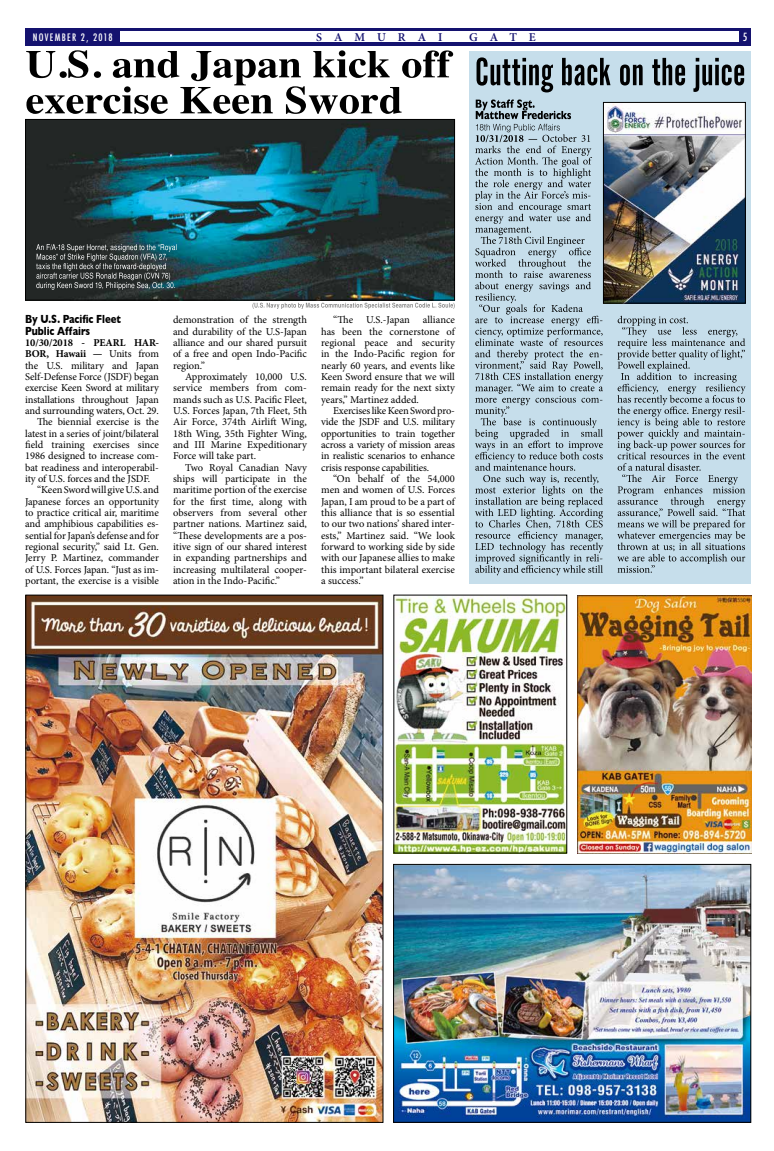
<style>
.page{position:relative;width:774px;height:1151px;background:#fff}
.page>*{position:absolute;margin:0;border:0;box-sizing:border-box;transform-origin:0 0}
.t1{font:700 12px/11.3px "Gill Sans";letter-spacing:-.005em;color:#000;scale:.8 1}
.t2{font:600 12px "Minion Pro";letter-spacing:1em;color:#14126f}
.t3{font:500 condensed 11px "Futura";color:#fff}
.t4{font:10.5px/11.3px "Minion Pro";letter-spacing:-.005em;color:#000;text-align:justify}
.t5{font:700 10.5px "Minion Pro";letter-spacing:-.01em;color:#000}
.t6{font:500 condensed 10px "Futura";letter-spacing:.13em;color:#fff}
.s1{font-weight:400}
</style>
<div class="page">
<div style="left:469px;top:51px;width:282px;height:533px;background:#c6deeb"></div>
<div style="left:26px;top:28px;width:725px;height:17px;background:#14126f"></div>
<div style="left:120px;top:32px;width:618px;height:10px;background:#fff"></div>
<img style="left:28px;top:597px;width:353px;height:524px">
<img style="left:395px;top:866px;width:354px;height:255px">
<div style="left:393px;top:864px;width:358px;height:259px;border:1px solid #000"></div>
<svg style="left:26px;top:50px;width:427px;height:64px"></svg>
<svg style="left:476px;top:57px;width:268px;height:35px"></svg>
<svg style="left:617px;top:316px;width:128px;height:257px"></svg>
<svg style="left:475px;top:99px;width:128px;height:476px"></svg>
<svg style="left:252px;top:303px;width:203px;height:6px"></svg>
<img style="left:27px;top:121px;width:426px;height:177px">
<div style="left:25px;top:119px;width:430px;height:181px;border:1px solid #000"></div>
<svg style="left:36px;top:244px;width:140px;height:46px;background:#495253"></svg>
<img style="left:578px;top:595px;width:173px;height:258px">
<img style="left:605px;top:104px;width:139px;height:197px">
<div style="left:603px;top:102px;width:143px;height:201px;border:1px solid #000"></div>
<img style="left:396px;top:597px;width:169px;height:254px">
<p class="t6" style="left:33px;top:31px;width:81px">NOVEMBER 2, 2018</p>
<p class="t2" style="left:316px;top:30px;width:128px">SAMURAI</p>
<p class="t2" style="left:469px;top:30px;width:68px">GATE</p>
<p class="t3" style="left:743px;top:30px;width:6px">5</p>
<p class="t1" style="left:25px;top:313px;width:121px">By U.S. Pacific Fleet<br>Public Affairs</p>
<p class="t5" style="left:25px;top:335px;width:135px">10/30/2018 - PEARL HAR-</p>
<p class="t5" style="left:25px;top:346px;width:135px">BOR, Hawaii — <span class="s1">Units from</span></p>
<p class="t4" style="left:25px;top:360px;width:135px">the U.S. military and Japan</p>
<p class="t4" style="left:25px;top:371px;width:135px">Self-Defense Force (JSDF) began</p>
<p class="t4" style="left:25px;top:382px;width:135px">exercise Keen Sword at military</p>
<p class="t4" style="left:25px;top:394px;width:135px">installations throughout Japan</p>
<p class="t4" style="left:25px;top:405px;width:135px">and surrounding waters, Oct. 29.</p>
<p class="t4" style="left:37px;top:416px;width:123px">The biennial exercise is the</p>
<p class="t4" style="left:25px;top:428px;width:135px">latest in a series of joint/bilateral</p>
<p class="t4" style="left:25px;top:439px;width:135px">field training exercises since</p>
<p class="t4" style="left:25px;top:450px;width:135px">1986 designed to increase com-</p>
<p class="t4" style="left:25px;top:462px;width:135px">bat readiness and interoperabil-</p>
<p class="t4" style="left:25px;top:473px;width:126px">ity of U.S. forces and the JSDF.</p>
<p class="t4" style="left:37px;top:484px;width:123px">“Keen Sword will give U.S. and</p>
<p class="t4" style="left:25px;top:496px;width:135px">Japanese forces an opportunity</p>
<p class="t4" style="left:25px;top:507px;width:135px">to practice critical air, maritime</p>
<p class="t4" style="left:25px;top:518px;width:135px">and amphibious capabilities es-</p>
<p class="t4" style="left:25px;top:530px;width:135px">sential for Japan’s defense and for</p>
<p class="t4" style="left:25px;top:541px;width:135px">regional security,” said Lt. Gen.</p>
<p class="t4" style="left:25px;top:552px;width:135px">Jerry P. Martinez, commander</p>
<p class="t4" style="left:25px;top:564px;width:135px">of U.S. Forces Japan. “Just as im-</p>
<p class="t4" style="left:25px;top:575px;width:135px">portant, the exercise is a visible</p>
<p class="t4" style="left:173px;top:314px;width:135px">demonstration of the strength and durability of the U.S-Japan alliance and our shared pursuit of a free and open Indo-Pacific region.”</p>
<p class="t4" style="left:173px;top:371px;width:135px;text-indent:12px">Approximately 10,000 U.S. service members from com&shy;mands such as U.S. Pacific Fleet, U.S. Forces Japan, 7th Fleet, 5th Air Force, 374th Airlift Wing, 18th Wing, 35th Fighter Wing, and III Marine Expeditionary Force will take part.</p>
<p class="t4" style="left:173px;top:462px;width:135px;text-indent:12px">Two Royal Canadian Navy ships will participate in the maritime portion of the exercise for the first time, along with observers from several other partner nations. Martinez said, “These developments are a pos&shy;itive sign of our shared interest in expanding partnerships and increasing multilateral cooper&shy;ation in the Indo-Pacific.”</p>
<p class="t4" style="left:321px;top:314px;width:135px;text-indent:12px">“The U.S.-Japan alliance has been the cornerstone of regional peace and security in the Indo-Pacific region for nearly 60 years, and events like Keen Sword ensure that we will remain ready for the next sixty years,” Martinez added.</p>
<p class="t4" style="left:321px;top:405px;width:135px;text-indent:12px">Exercises like Keen Sword pro&shy;vide the JSDF and U.S. military opportunities to train together across a variety of mission areas in realistic scenarios to enhance crisis response capabilities.</p>
<p class="t4" style="left:321px;top:473px;width:135px;text-indent:12px">“On behalf of the 54,000 men and women of U.S. Forces Japan, I am proud to be a part of this alliance that is so essential to our two nations’ shared inter&shy;ests,” Martinez said. “We look forward to working side by side with our Japanese allies to make this important bilateral exercise a success.”</p>
</div>
